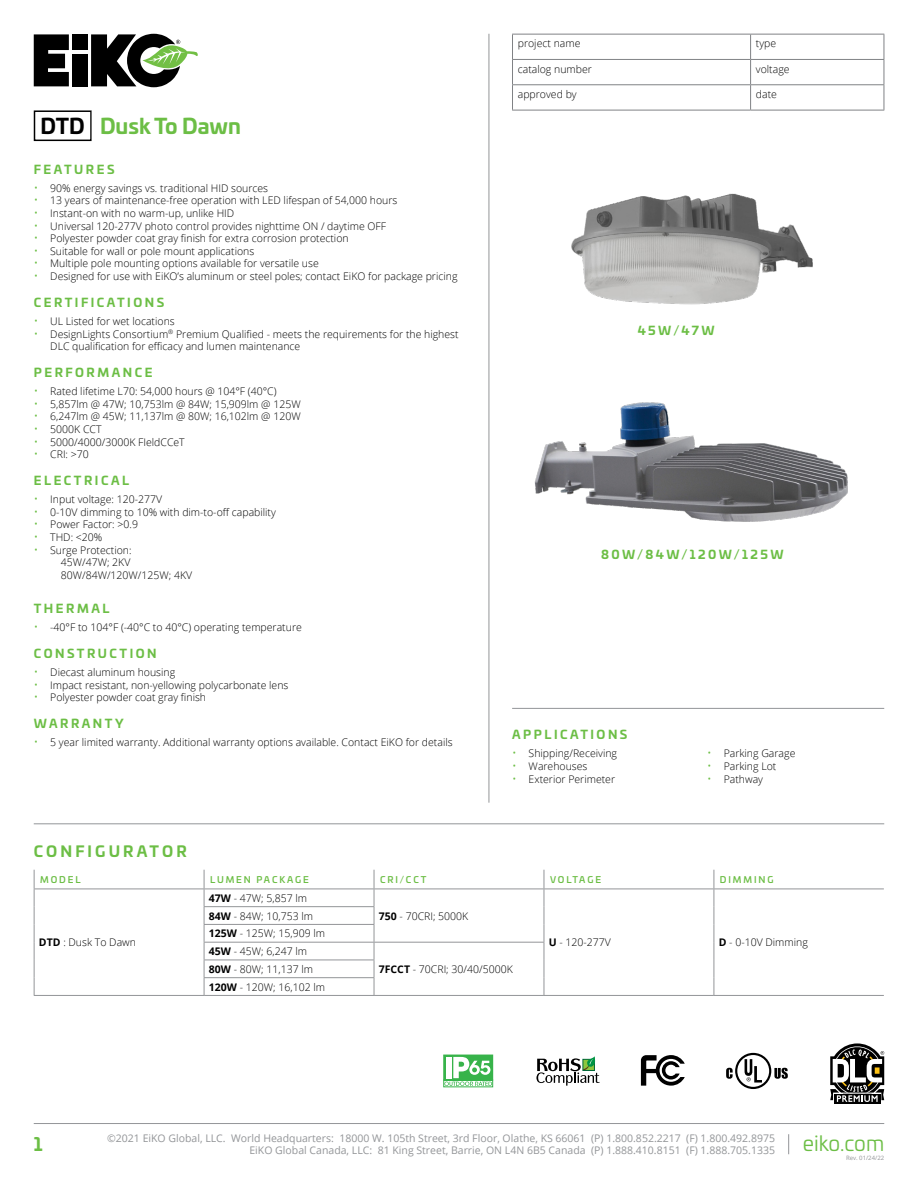
<style>
.page{position:relative;width:918px;height:1188px;background:#fff}
.page>*{position:absolute;margin:0;border:0;box-sizing:border-box;transform-origin:0 0}
.t1{font:700 21px "Univia Pro";color:#6cbe45}
.t2{font:21px "Univia Pro";color:#6cbe45}
.t3{font:700 18px "Univia Pro";color:#6cbe45}
.t4{font:700 15px "Univia Pro";letter-spacing:.21em;color:#6cbe45}
.t5{font:700 12px "Univia Pro";letter-spacing:.21em;color:#6cbe45}
.t6{font:300 10.5px/17.7px "Open Sans";color:#000}
.t7{font:10.5px "Open Sans";color:#939598}
.t8{font:500 9px "Univia Pro";letter-spacing:.21em;color:#6cbe45}
.t9{font:6px "Open Sans";color:#939598}
.s1{color:#000}
.s2{font-size:12px;color:#6cbe45}
.s3{font-weight:700}
</style>
<div class="page">
<svg style="left:788px;top:1134px;width:1px;height:20px"></svg>
<hr style="left:34px;top:1123px;width:850px;height:1px;background:#939598">
<hr style="left:204px;top:942px;width:170px;height:1px;background:#939598">
<hr style="left:204px;top:960px;width:170px;height:1px;background:#939598">
<hr style="left:204px;top:977px;width:170px;height:1px;background:#939598">
<hr style="left:204px;top:995px;width:170px;height:1px;background:#939598">
<hr style="left:34px;top:889px;width:170px;height:1px;background:#939598">
<hr style="left:204px;top:889px;width:170px;height:1px;background:#939598">
<hr style="left:374px;top:889px;width:170px;height:1px;background:#939598">
<hr style="left:544px;top:889px;width:170px;height:1px;background:#939598">
<hr style="left:204px;top:906px;width:170px;height:1px;background:#939598">
<hr style="left:204px;top:924px;width:170px;height:1px;background:#939598">
<hr style="left:714px;top:889px;width:170px;height:1px;background:#939598">
<svg style="left:34px;top:870px;width:1px;height:125px"></svg>
<svg style="left:204px;top:870px;width:1px;height:125px"></svg>
<hr style="left:34px;top:995px;width:170px;height:1px;background:#939598">
<svg style="left:714px;top:870px;width:1px;height:125px"></svg>
<hr style="left:544px;top:995px;width:170px;height:1px;background:#939598">
<hr style="left:714px;top:995px;width:170px;height:1px;background:#939598">
<hr style="left:374px;top:942px;width:170px;height:1px;background:#939598">
<svg style="left:374px;top:870px;width:1px;height:125px"></svg>
<svg style="left:544px;top:870px;width:1px;height:125px"></svg>
<hr style="left:374px;top:995px;width:170px;height:1px;background:#939598">
<svg style="left:34px;top:34px;width:35px;height:52px;background:#202020"></svg>
<div style="left:72px;top:34px;width:16px;height:16px;background:#000"></div>
<div style="left:72px;top:54px;width:16px;height:32px;background:#000"></div>
<svg style="left:91px;top:34px;width:107px;height:53px"></svg>
<hr style="left:512px;top:34px;width:239px;height:1px;background:#808285">
<hr style="left:751px;top:34px;width:133px;height:1px;background:#808285">
<hr style="left:512px;top:59px;width:239px;height:1px;background:#808285">
<hr style="left:751px;top:59px;width:133px;height:1px;background:#808285">
<hr style="left:512px;top:84px;width:239px;height:1px;background:#808285">
<svg style="left:512px;top:35px;width:1px;height:75px"></svg>
<hr style="left:751px;top:84px;width:133px;height:1px;background:#808285">
<svg style="left:750px;top:35px;width:1px;height:75px"></svg>
<svg style="left:884px;top:35px;width:1px;height:75px"></svg>
<hr style="left:512px;top:110px;width:239px;height:1px;background:#808285">
<hr style="left:751px;top:110px;width:133px;height:1px;background:#808285">
<hr style="left:489px;top:34px;width:1px;height:769px;background:#939598">
<hr style="left:512px;top:708px;width:372px;height:1px;background:#939598">
<hr style="left:34px;top:823px;width:850px;height:1px;background:#939598">
<svg style="left:536px;top:1056px;width:64px;height:30px"></svg>
<svg style="left:726px;top:1053px;width:62px;height:36px"></svg>
<div style="left:834px;top:1094px;width:46px;height:9px;background:#000"></div>
<svg style="left:830px;top:1043px;width:54px;height:59px"></svg>
<svg style="left:641px;top:1055px;width:44px;height:31px"></svg>
<div style="left:444px;top:1055px;width:49px;height:25px;border:1px solid #37b34a"></div>
<svg style="left:444px;top:1057px;width:48px;height:29px"></svg>
<div style="left:34px;top:110px;width:58px;height:31px;border:2px solid #000"></div>
<img style="left:534px;top:402px;width:314px;height:120px">
<img style="left:571px;top:193px;width:242px;height:112px">
<h1 class="t1" style="left:41px;top:109px;width:202px"><span class="s1">DTD</span> Dusk To Dawn</h1>
<p class="t5" style="left:34px;top:160px;width:82px">FEATURES</p>
<p class="t6" style="left:34px;top:179px;width:236px"><span class="s2">•</span> 90% energy savings vs. traditional HID sources</p>
<p class="t6" style="left:34px;top:191px;width:365px"><span class="s2">•</span> 13 years of maintenance-free operation with LED lifespan of 54,000 hours</p>
<p class="t6" style="left:34px;top:204px;width:202px"><span class="s2">•</span> Instant-on with no warm-up, unlike HID</p>
<p class="t6" style="left:34px;top:217px;width:354px"><span class="s2">•</span> Universal 120-277V photo control provides nighttime ON / daytime OFF</p>
<p class="t6" style="left:34px;top:229px;width:316px"><span class="s2">•</span> Polyester powder coat gray finish for extra corrosion protection</p>
<p class="t6" style="left:34px;top:242px;width:222px"><span class="s2">•</span> Suitable for wall or pole mount applications</p>
<p class="t6" style="left:34px;top:254px;width:287px"><span class="s2">•</span> Multiple pole mounting options available for versatile use</p>
<p class="t6" style="left:34px;top:267px;width:425px"><span class="s2">•</span> Designed for use with EiKO’s aluminum or steel poles; contact EiKO for package pricing</p>
<p class="t5" style="left:34px;top:293px;width:132px">CERTIFICATIONS</p>
<p class="t6" style="left:34px;top:312px;width:143px"><span class="s2">•</span> UL Listed for wet locations</p>
<p class="t6" style="left:50px;top:327px;width:410px;line-height:12.6px;text-indent:-17px"><span class="s2">•</span> DesignLights Consortium<sup>®</sup> Premium Qualified - meets the requirements for the highest<br>DLC qualification for efficacy and lumen maintenance</p>
<p class="t5" style="left:34px;top:363px;width:120px">PERFORMANCE</p>
<p class="t6" style="left:34px;top:382px;width:244px"><span class="s2">•</span> Rated lifetime L70: 54,000 hours @ 104°F (40°C)</p>
<p class="t6" style="left:34px;top:395px;width:268px"><span class="s2">•</span> 5,857lm @ 47W; 10,753lm @ 84W; 15,909lm @ 125W</p>
<p class="t6" style="left:34px;top:407px;width:268px"><span class="s2">•</span> 6,247lm @ 45W; 11,137lm @ 80W; 16,102lm @ 120W</p>
<p class="t6" style="left:34px;top:420px;width:69px"><span class="s2">•</span> 5000K CCT</p>
<p class="t6" style="left:34px;top:433px;width:153px"><span class="s2">•</span> 5000/4000/3000K FIeldCCeT</p>
<p class="t6" style="left:34px;top:445px;width:57px"><span class="s2">•</span> CRI: &gt;70</p>
<p class="t5" style="left:34px;top:471px;width:97px">ELECTRICAL</p>
<p class="t6" style="left:34px;top:490px;width:130px"><span class="s2">•</span> Input voltage: 120-277V</p>
<p class="t6" style="left:34px;top:503px;width:244px"><span class="s2">•</span> 0-10V dimming to 10% with dim-to-off capability</p>
<p class="t6" style="left:34px;top:515px;width:106px"><span class="s2">•</span> Power Factor: &gt;0.9</p>
<p class="t6" style="left:34px;top:528px;width:70px"><span class="s2">•</span> THD: &lt;20%</p>
<p class="t6" style="left:61px;top:543px;width:133px;line-height:12.6px;text-indent:-27px"><span class="s2">•</span> Surge Protection:<br>45W/47W; 2KV<br>80W/84W/120W/125W; 4KV</p>
<p class="t5" style="left:34px;top:599px;width:77px">THERMAL</p>
<p class="t6" style="left:34px;top:618px;width:270px"><span class="s2">•</span> -40°F to 104°F (-40°C to 40°C) operating temperature</p>
<p class="t5" style="left:34px;top:644px;width:124px">CONSTRUCTION</p>
<p class="t6" style="left:34px;top:663px;width:143px"><span class="s2">•</span> Diecast aluminum housing</p>
<p class="t6" style="left:34px;top:676px;width:256px"><span class="s2">•</span> Impact resistant, non-yellowing polycarbonate lens</p>
<p class="t6" style="left:34px;top:688px;width:174px"><span class="s2">•</span> Polyester powder coat gray finish</p>
<p class="t5" style="left:34px;top:714px;width:91px">WARRANTY</p>
<p class="t6" style="left:34px;top:733px;width:420px"><span class="s2">•</span> 5 year limited warranty. Additional warranty options available. Contact EiKO for details</p>
<p class="t6" style="left:518px;top:35px;width:64px">project name</p>
<p class="t6" style="left:756px;top:35px;width:22px">type</p>
<p class="t6" style="left:518px;top:60px;width:76px">catalog number</p>
<p class="t6" style="left:756px;top:60px;width:35px">voltage</p>
<p class="t6" style="left:518px;top:85px;width:60px">approved by</p>
<p class="t6" style="left:756px;top:85px;width:23px">date</p>
<p class="t5" style="left:638px;top:321px;width:78px">45W/47W</p>
<p class="t5" style="left:601px;top:545px;width:184px">80W/84W/120W/125W</p>
<p class="t5" style="left:512px;top:725px;width:117px">APPLICATIONS</p>
<p class="t6" style="left:512px;top:744px;width:106px"><span class="s2">•</span> Shipping/Receiving</p>
<p class="t6" style="left:512px;top:757px;width:77px"><span class="s2">•</span> Warehouses</p>
<p class="t6" style="left:512px;top:770px;width:105px"><span class="s2">•</span> Exterior Perimeter</p>
<p class="t6" style="left:707px;top:744px;width:90px"><span class="s2">•</span> Parking Garage</p>
<p class="t6" style="left:707px;top:757px;width:71px"><span class="s2">•</span> Parking Lot</p>
<p class="t6" style="left:707px;top:770px;width:57px"><span class="s2">•</span> Pathway</p>
<h3 class="t4" style="left:34px;top:839px;width:154px">CONFIGURATOR</h3>
<p class="t8" style="left:40px;top:873px;width:42px">MODEL</p>
<p class="t8" style="left:210px;top:873px;width:100px">LUMEN PACKAGE</p>
<p class="t8" style="left:380px;top:873px;width:48px">CRI/CCT</p>
<p class="t8" style="left:550px;top:873px;width:53px">VOLTAGE</p>
<p class="t8" style="left:720px;top:873px;width:55px">DIMMING</p>
<p class="t6" style="left:39px;top:933px;width:99px"><span class="s3">DTD</span> : Dusk To Dawn</p>
<p class="t6" style="left:209px;top:889px;width:100px"><span class="s3">47W</span> - 47W; 5,857 lm</p>
<p class="t6" style="left:209px;top:907px;width:118px"><span class="s3">84W</span> - 84W; 10,753 lm<br><span class="s3">125W</span> - 125W; 15,909 lm<br><span class="s3">45W</span> - 45W; 6,247 lm<br><span class="s3">80W</span> - 80W; 11,137 lm</p>
<p class="t6" style="left:209px;top:978px;width:118px"><span class="s3">120W</span> - 120W; 16,102 lm</p>
<p class="t6" style="left:379px;top:907px;width:91px"><span class="s3">750</span> - 70CRI; 5000K</p>
<p class="t6" style="left:379px;top:960px;width:135px"><span class="s3">7FCCT</span> - 70CRI; 30/40/5000K</p>
<p class="t6" style="left:549px;top:933px;width:64px"><span class="s3">U</span> - 120-277V</p>
<p class="t6" style="left:719px;top:933px;width:91px"><span class="s3">D</span> - 0-10V Dimming</p>
<h2 class="t3" style="left:34px;top:1130px;width:10px">1</h2>
<p class="t7" style="left:107px;top:1131px;width:669px">©2021 EiKO Global, LLC. World Headquarters: 18000 W. 105th Street, 3rd Floor, Olathe, KS 66061 (P) 1.800.852.2217 (F) 1.800.492.8975</p>
<p class="t7" style="left:249px;top:1143px;width:527px">EiKO Global Canada, LLC: 81 King Street, Barrie, ON L4N 6B5 Canada (P) 1.888.410.8151 (F) 1.888.705.1335</p>
<h1 class="t2" style="left:803px;top:1128px;width:83px">eiko.com</h1>
<p class="t9" style="left:846px;top:1154px;width:40px">Rev. 01/24/22</p>
</div>
